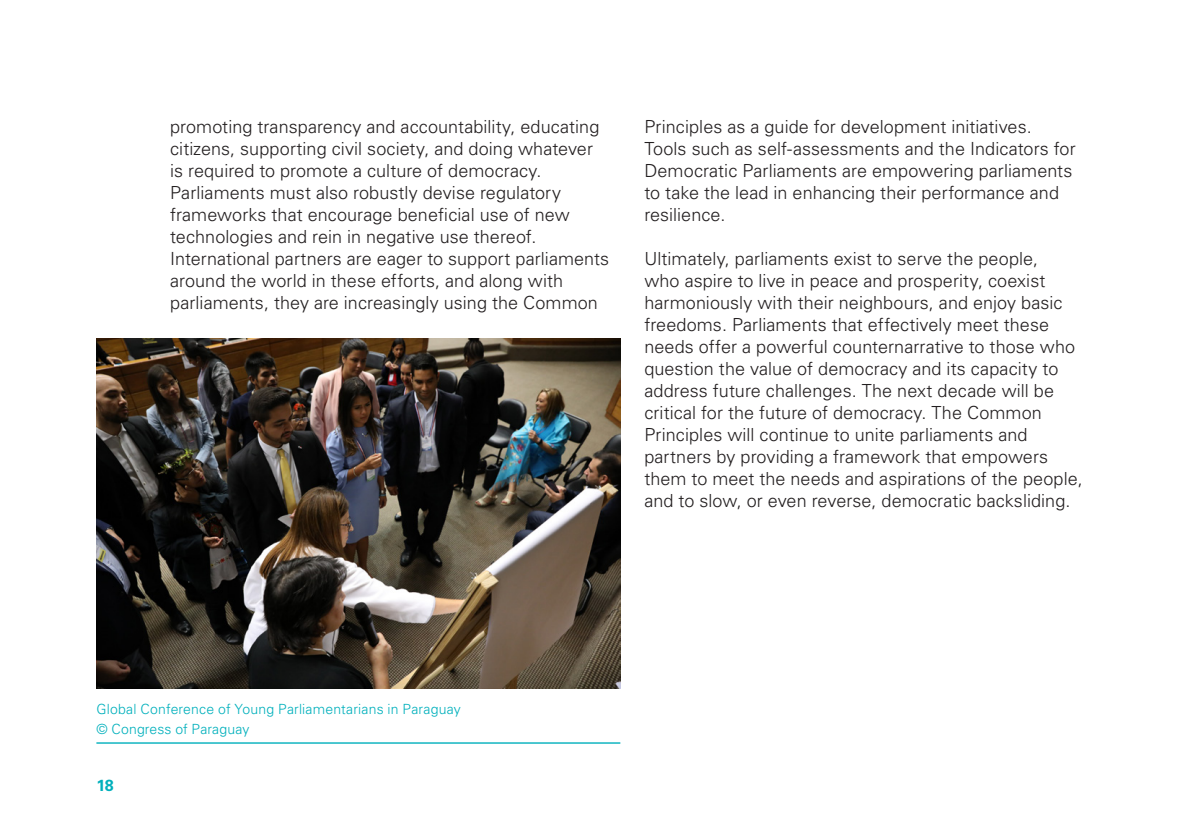
<style>
.page{position:relative;width:1191px;height:840px;background:#fff}
.page>*{position:absolute;margin:0;border:0;box-sizing:border-box;transform-origin:0 0}
.t1{font:300 18px/22px "Univers LT Std";letter-spacing:.005em;color:#231f20}
.t2{font:700 16px "Univers LT Std";color:#00b0bc}
.t3{font:300 14px/20px "Univers LT Std";letter-spacing:.015em;color:#00b0bc}
</style>
<div class="page">
<img style="left:96px;top:339px;width:524px;height:349px">
<hr style="left:96px;top:741px;width:524px;height:2px;background:#00b0bc">
<p class="t1" style="left:170px;top:115px;width:441px">promoting transparency and accountability, educating citizens, supporting civil society, and doing whatever is required to promote a culture of democracy.<br>Parliaments must also robustly devise regulatory frameworks that encourage beneficial use of new technologies and rein in negative use thereof.<br>International partners are eager to support parliaments around the world in these efforts, and along with parliaments, they are increasingly using the Common</p>
<p class="t1" style="left:644px;top:115px;width:433px">Principles as a guide for development initiatives.<br>Tools such as self-assessments and the Indicators for Democratic Parliaments are empowering parliaments to take the lead in enhancing their performance and resilience.</p>
<p class="t1" style="left:644px;top:247px;width:440px">Ultimately, parliaments exist to serve the people,<br>who aspire to live in peace and prosperity, coexist harmoniously with their neighbours, and enjoy basic freedoms. Parliaments that effectively meet these needs offer a powerful counternarrative to those who question the value of democracy and its capacity to address future challenges. The next decade will be critical for the future of democracy. The Common Principles will continue to unite parliaments and partners by providing a framework that empowers them to meet the needs and aspirations of the people, and to slow, or even reverse, democratic backsliding.</p>
<p class="t3" style="left:96px;top:698px;width:366px">Global Conference of Young Parliamentarians in Paraguay © Congress of Paraguay</p>
<p class="t2" style="left:96px;top:775px;width:19px">18</p>
</div>
